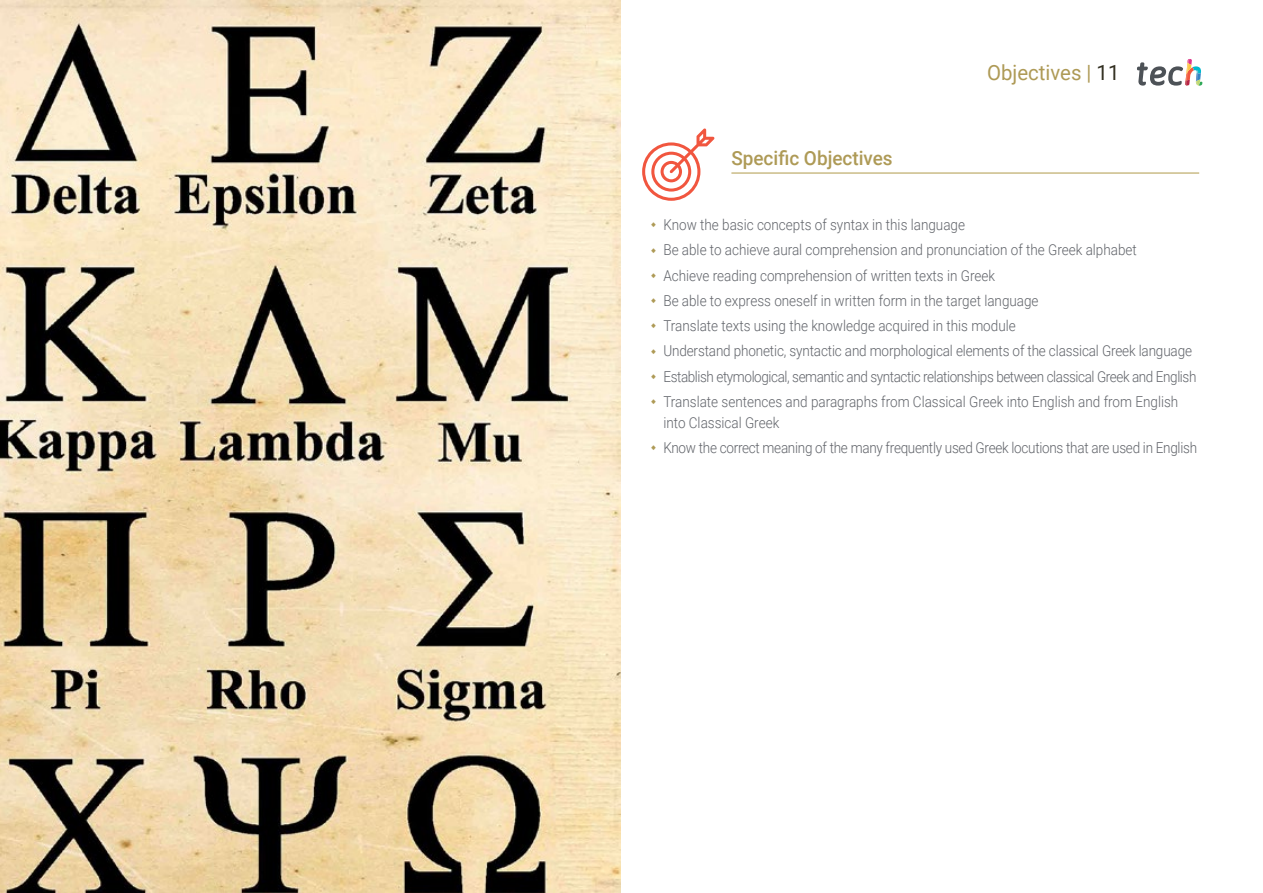
<style>
.page{position:relative;width:1263px;height:893px;background:#fff}
.page>*{position:absolute;margin:0;border:0;box-sizing:border-box;transform-origin:0 0}
.t1{font:21px "Roboto";color:#ae9a56}
.t2{font:500 19.5px "Roboto";color:#ae9a56}
.t3{font:300 15px/25.2px "Roboto";color:#61646a;scale:.9 1}
.t4{font:300 15px/25.2px "Roboto";letter-spacing:-.02em;color:#61646a;scale:.9 1}
.s1{color:#312e20}
</style>
<div class="page">
<hr style="left:731px;top:173px;width:468px;height:1px;background:#b19b4b">
<svg style="left:642px;top:128px;width:72px;height:73px"></svg>
<img style="left:0;top:0;width:621px;height:893px">
<svg style="left:1137px;top:59px;width:65px;height:27px"></svg>
<h2 class="t2" style="left:731px;top:144px;width:163px">Specific Objectives</h2>
<h1 class="t1" style="left:987px;top:57px;width:134px">Objectives | <span class="s1">11</span></h1>
<p class="t3" style="left:663px;top:212px;width:594px">Know the basic concepts of syntax in this language<br>Be able to achieve aural comprehension and pronunciation of the Greek alphabet<br>Achieve reading comprehension of written texts in Greek<br>Be able to express oneself in written form in the target language<br>Translate texts using the knowledge acquired in this module<br>Understand phonetic, syntactic and morphological elements of the classical Greek language Establish etymological, semantic and syntactic relationships between classical Greek and English Translate sentences and paragraphs from Classical Greek into English and from English</p>
<p class="t4" style="left:663px;top:409px;width:594px">into Classical Greek<br>Know the correct meaning of the many frequently used Greek locutions that are used in English</p>
</div>
